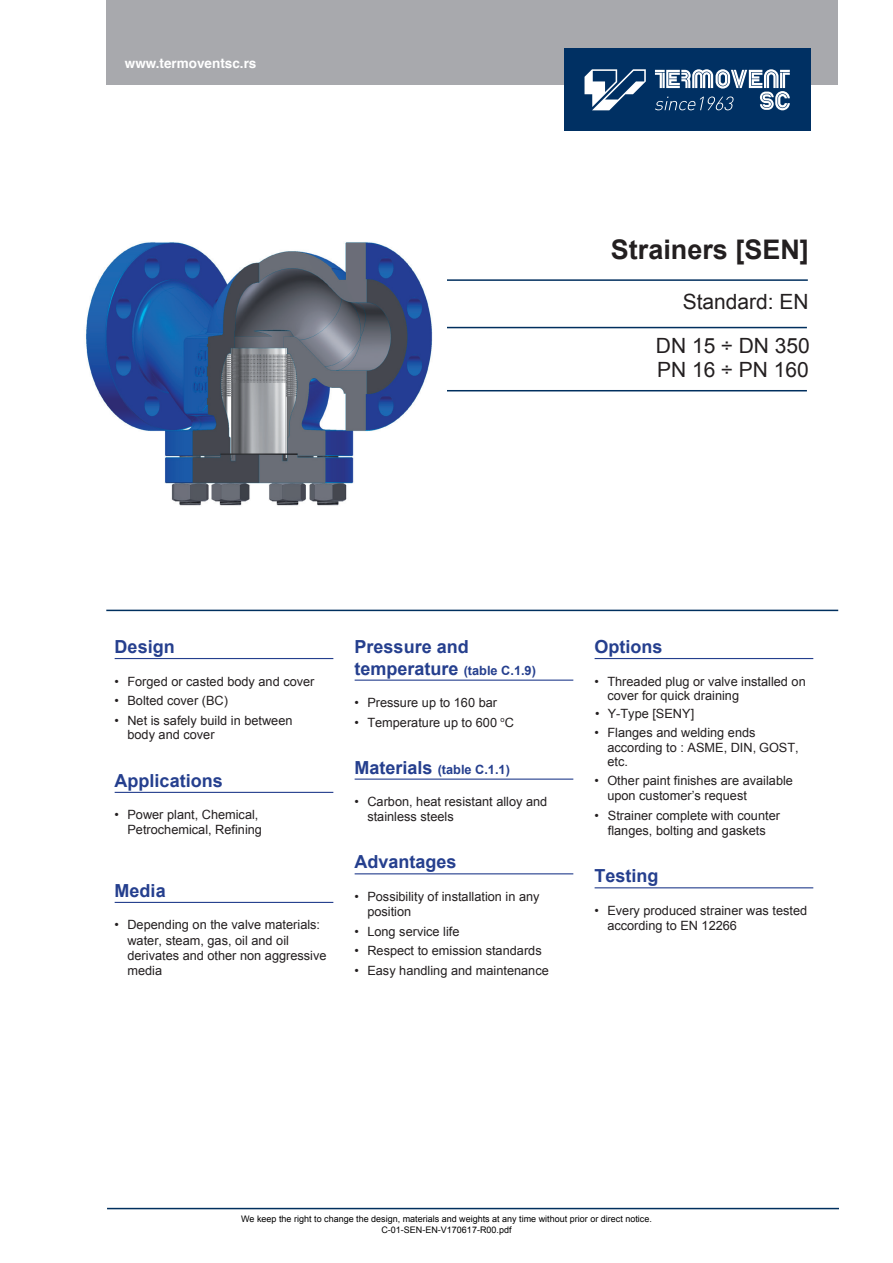
<style>
.page{position:relative;width:893px;height:1263px;background:#fff}
.page>*{position:absolute;margin:0;border:0;box-sizing:border-box;transform-origin:0 0}
.t1{font:700 27px "Arial";color:#231f20}
.t2{font:21px/43.2px "Arial";color:#231f20;text-align:right}
.t3{font:700 18px "Arial";color:#253f8e}
.t4{font:700 13.5px "Helvetica";color:#fff}
.t5{font:12.75px/14.9px "Arial";color:#231f20}
.t6{font:700 12.75px "Arial";color:#253f8e}
.t7{font:12.75px "Arial";color:#231f20}
.t8{font:9px "Arial";color:#000}
.s1{font-style:inherit}
.s2{font-size:18px}
</style>
<div class="page">
<div style="left:106px;top:0;width:732px;height:84px;background:#a8a9ad"></div>
<hr style="left:434px;top:279px;width:374px;height:2px;background:#002f5e">
<hr style="left:434px;top:327px;width:373px;height:1px;background:#002f5e">
<hr style="left:434px;top:390px;width:373px;height:1px;background:#002f5e">
<hr style="left:106px;top:610px;width:732px;height:1px;background:#002f5e">
<hr style="left:107px;top:1208px;width:732px;height:1px;background:#002f5e">
<img style="left:86px;top:242px;width:360px;height:264px">
<hr style="left:115px;top:658px;width:218px;height:1px;background:#253f8e">
<hr style="left:115px;top:792px;width:218px;height:1px;background:#253f8e">
<hr style="left:115px;top:902px;width:218px;height:1px;background:#253f8e">
<hr style="left:355px;top:679px;width:218px;height:2px;background:#253f8e">
<hr style="left:355px;top:778px;width:218px;height:2px;background:#253f8e">
<hr style="left:355px;top:873px;width:218px;height:1px;background:#253f8e">
<hr style="left:595px;top:658px;width:218px;height:1px;background:#253f8e">
<hr style="left:595px;top:887px;width:218px;height:1px;background:#253f8e">
<div style="left:564px;top:49px;width:246px;height:82px;background:#003063"></div>
<svg style="left:584px;top:69px;width:62px;height:41px"></svg>
<svg style="left:655px;top:69px;width:135px;height:41px"></svg>
<p class="t4" style="left:125px;top:53px;width:133px">www.termoventsc.rs</p>
<h1 class="t1" style="left:611px;top:232px;width:200px">Strainers [SEN]</h1>
<h2 class="t2" style="left:656px;top:281px;width:155px">Standard: EN<br>DN 15 ÷ DN <span class="s1">35</span>0</h2>
<h2 class="t2" style="left:657px;top:348px;width:153px">PN 16 ÷ PN 160</h2>
<h3 class="t3" style="left:115px;top:635px;width:62px">Design</h3>
<p class="t5" style="left:115px;top:674px;width:201px">• Forged or casted body and cover</p>
<p class="t5" style="left:115px;top:693px;width:115px">• Bolted cover (BC)</p>
<p class="t5" style="left:127px;top:713px;width:167px;text-indent:-13px">• Net is safely build <span class="s1">in</span> between body and cover</p>
<h3 class="t3" style="left:115px;top:768px;width:110px">Applications</h3>
<p class="t5" style="left:115px;top:807px;width:149px;text-align:right">• Power plant, Chemical,<br>Petrochemical, Refining</p>
<h3 class="t3" style="left:115px;top:878px;width:53px">Media</h3>
<p class="t5" style="left:127px;top:917px;width:201px;text-indent:-13px">• Depending on the valve materials: water, steam, gas, oil and oil derivates and other non aggressive media</p>
<h3 class="t3" style="left:355px;top:635px;width:116px">Pressure and</h3>
<p class="t6" style="left:355px;top:662px;width:183px"><span class="s2">temperature</span> (table C.1.9)</p>
<p class="t5" style="left:355px;top:695px;width:144px">• Pressure up to 160 bar</p>
<p class="t5" style="left:355px;top:715px;width:161px">• Temperature up to 600 <sup>o</sup>C</p>
<p class="t6" style="left:355px;top:761px;width:157px"><span class="s2">Materials</span> (table C.1.1)</p>
<p class="t5" style="left:367px;top:794px;width:182px;text-indent:-13px">• Carbon, heat resistant alloy and stainless steels</p>
<h3 class="t3" style="left:355px;top:850px;width:104px">Advantages</h3>
<p class="t5" style="left:367px;top:889px;width:174px;text-indent:-13px">• Possibility of installation in any position</p>
<p class="t5" style="left:355px;top:924px;width:106px">• Long service life</p>
<p class="t5" style="left:355px;top:943px;width:189px">• Respect to emission standards</p>
<p class="t5" style="left:355px;top:963px;width:196px">• Easy handling and maintenance</p>
<h3 class="t3" style="left:595px;top:635px;width:70px">Options</h3>
<p class="t5" style="left:607px;top:674px;width:200px;text-indent:-13px">• Threaded plug or valve installed on cover for quick draining</p>
<p class="t5" style="left:607px;top:725px;width:193px;text-indent:-13px">• Flanges and welding ends according to : <span class="s1">ASME</span>, DIN, <span class="s1">GOST</span>, etc.</p>
<p class="t5" style="left:607px;top:773px;width:187px;text-indent:-13px">• Other paint finishes are available upon customer’s request</p>
<p class="t5" style="left:595px;top:808px;width:187px;text-align:center">• Strainer complete with counter flanges, bolting and gaskets</p>
<h3 class="t3" style="left:595px;top:864px;width:66px">Testing</h3>
<p class="t5" style="left:607px;top:903px;width:201px;text-indent:-13px">• Every produced strainer was tested according to EN 12266</p>
<p class="t7" style="left:595px;top:705px;width:101px">• Y-<span class="s1">Type</span> [SENY]</p>
<p class="t8" style="left:241px;top:1213px;width:412px">We keep the right to change the design, materials and weights at any time without prior or direct notice.</p>
<p class="t8" style="left:381px;top:1224px;width:132px">C-01-SEN-EN-V170617-R00.pdf</p>
</div>
